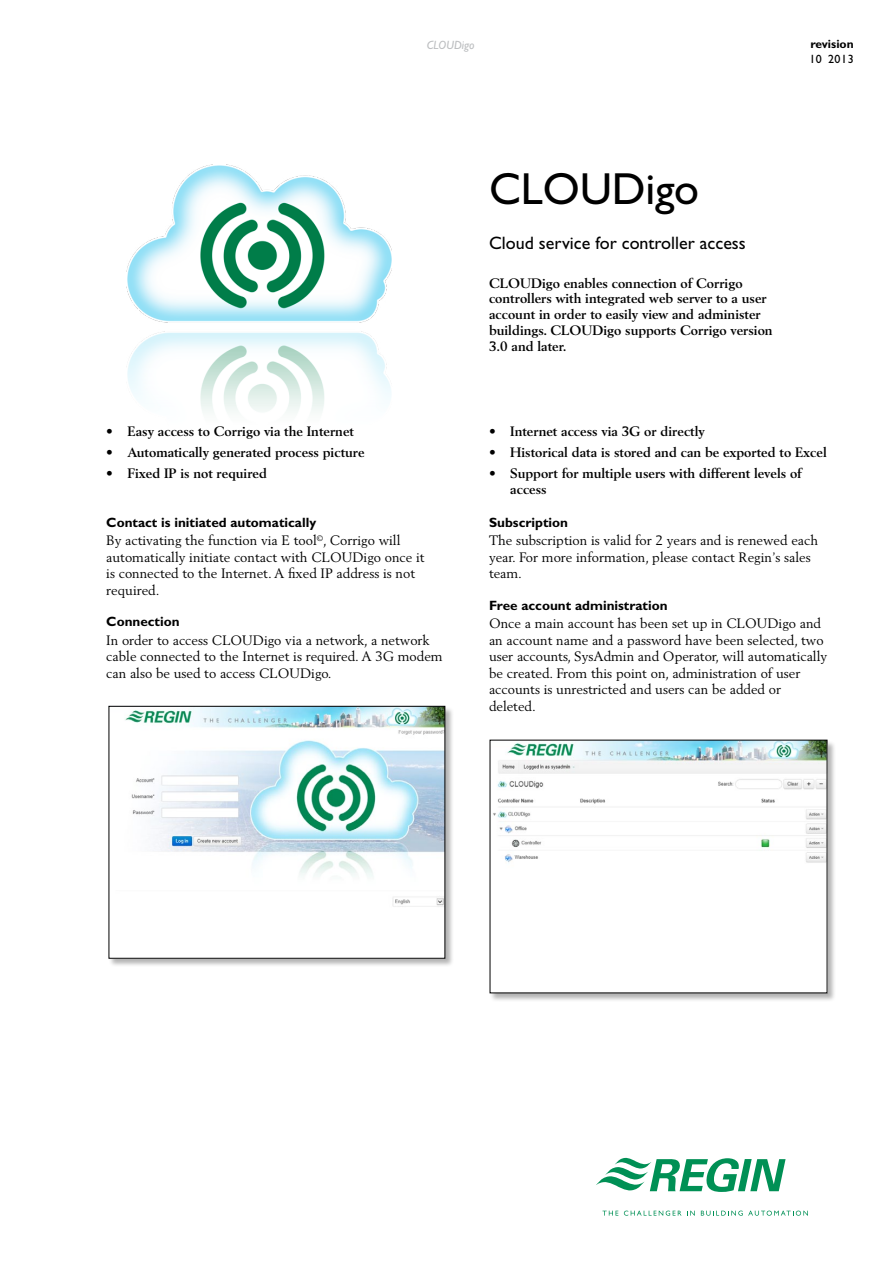
<style>
.page{position:relative;width:893px;height:1263px;background:#fff}
.page>*{position:absolute;margin:0;border:0;box-sizing:border-box;transform-origin:0 0}
.H_gill{font:45px "Gill Sans";color:#000}
.H_gill_mid{font:18px "Gill Sans";color:#000}
.body{font:13.5px/16.5px "Berling";color:#000}
.H_berling_small_bold{font:700 13.5px/15.8px "Berling";color:#000}
.H_gill_bold_small{font:700 13.5px "Gill Sans";color:#000}
.t1{font:italic 12px "Gill Sans";color:#bcbec0}
.t2{font:700 12px "Gill Sans";color:#000}
.t3{font:12px "Gill Sans";letter-spacing:.045em;color:#000}
</style>
<div class="page">
<svg style="left:596px;top:1158px;width:190px;height:34px"></svg>
<svg style="left:602px;top:1211px;width:16px;height:4px"></svg>
<svg style="left:624px;top:1210px;width:57px;height:6px"></svg>
<svg style="left:687px;top:1211px;width:8px;height:4px"></svg>
<svg style="left:701px;top:1210px;width:107px;height:6px"></svg>
<img style="left:127px;top:164px;width:265px;height:248px">
<div style="left:490px;top:740px;width:346px;height:262px;background:#000;opacity:.3"></div>
<img style="left:492px;top:742px;width:333px;height:249px">
<div style="left:109px;top:706px;width:345px;height:261px;background:#000;opacity:.3"></div>
<img style="left:111px;top:708px;width:332px;height:248px">
<div style="left:109px;top:706px;width:336px;height:252px;border:1px solid #000"></div>
<p class="t1" style="left:427px;top:39px;width:49px">CLOUDigo</p>
<p class="t2" style="left:810px;top:37px;width:45px">revision</p>
<p class="t3" style="left:809px;top:52px;width:46px">10 2013</p>
<p class="H_berling_small_bold" style="left:106px;top:424px;width:249px">• Easy access to Corrigo via the Internet</p>
<p class="H_berling_small_bold" style="left:106px;top:445px;width:260px">• Automatically generated process picture</p>
<p class="H_berling_small_bold" style="left:106px;top:465px;width:162px">• Fixed IP is not required</p>
<p class="H_gill_bold_small" style="left:106px;top:514px;width:211px">Contact is initiated automatically</p>
<p class="body" style="left:106px;top:532px;width:320px">By activating the function via E tool<sup>©</sup>, Corrigo will automatically initiate contact with CLOUDigo once it is connected to the Internet. A fixed IP address is not required.</p>
<p class="H_gill_bold_small" style="left:106px;top:613px;width:75px">Connection</p>
<p class="body" style="left:106px;top:631px;width:338px">In order to access CLOUDigo via a network, a network cable connected to the Internet is required. A 3G modem can also be used to access CLOUDigo.</p>
<p class="H_gill" style="left:489px;top:163px;width:212px">CLOUDigo</p>
<p class="H_gill_mid" style="left:489px;top:233px;width:258px">Cloud service for controller access</p>
<p class="H_berling_small_bold" style="left:489px;top:275px;width:285px">CLOUDigo enables connection of Corrigo controllers with integrated web server to a user account in order to easily view and administer buildings. CLOUDigo supports Corrigo version 3.0 and later.</p>
<p class="H_berling_small_bold" style="left:489px;top:424px;width:217px">• Internet access via 3G or directly</p>
<p class="H_berling_small_bold" style="left:489px;top:445px;width:339px">• Historical data is stored and can be exported to Excel</p>
<p class="H_berling_small_bold" style="left:510px;top:465px;width:293px;text-indent:-21px">• Support for multiple users with different levels of access</p>
<p class="H_gill_bold_small" style="left:489px;top:514px;width:81px">Subscription</p>
<p class="body" style="left:489px;top:532px;width:331px">The subscription is valid for 2 years and is renewed each year. For more information, please contact Regin’s sales team.</p>
<p class="H_gill_bold_small" style="left:489px;top:597px;width:180px">Free account administration</p>
<p class="body" style="left:489px;top:615px;width:340px">Once a main account has been set up in CLOUDigo and an account name and a password have been selected, two user accounts, SysAdmin and Operator, will automatically be created. From this point on, administration of user accounts is unrestricted and users can be added or deleted.</p>
</div>
